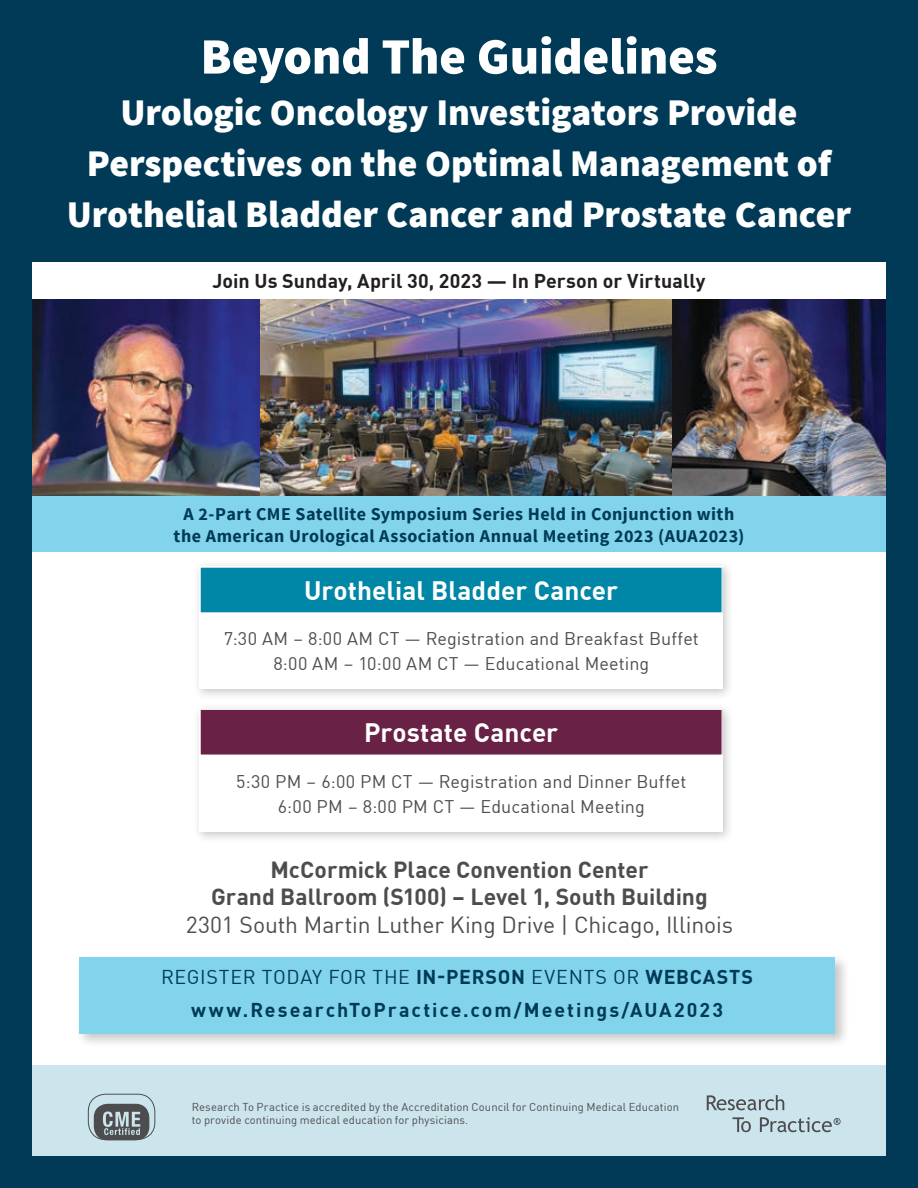
<style>
.page{position:relative;width:918px;height:1188px;background:#003a56}
.page>*{position:absolute;margin:0;border:0;box-sizing:border-box;transform-origin:0 0}
.t1{font:900 51px "Source Sans Pro";letter-spacing:-.005em;color:#fff}
.t2{font:900 37.5px/51px "Source Sans Pro";letter-spacing:-.005em;color:#fff;text-align:center}
.t3{font:700 26.1px "DINOT";color:#fff}
.t4{font:700 22.95px/27.8px "DINOT";color:#4d4d4f;text-align:center}
.t5{font:22.95px "DINOT";letter-spacing:-.005em;color:#4d4d4f}
.t6{font:700 19.65px "DINOT";letter-spacing:.005em;color:#231f20}
.t7{font:19.65px "DINOT";letter-spacing:.03em;color:#003a56}
.t8{font:700 19.65px "DINOT";letter-spacing:.1em;color:#003a56}
.t9{font:18px/24.8px "DINOT";letter-spacing:.005em;color:#4d4d4f;text-align:center}
.t10{font:700 18px/22.5px "Source Sans Pro";letter-spacing:.025em;color:#003a56;text-align:center}
.t11{font:11.25px/13.5px "DINOT";letter-spacing:.01em;color:#4d4d4f}
.s1{font-weight:700}
</style>
<div class="page">
<div style="left:32px;top:516px;width:854px;height:578px;background:#fff"></div>
<div style="left:32px;top:1065px;width:854px;height:91px;background:#cce4ec"></div>
<div style="left:88px;top:1094px;width:67px;height:46px;border:1px solid #4d4d4f;border-radius:17px"></div>
<div style="left:94px;top:1104px;width:55px;height:36px;background:#4d4d4f;border-radius:13px"></div>
<div style="left:94px;top:1104px;width:55px;height:36px;border:1px solid #4d4d4f;border-radius:13px"></div>
<svg style="left:103px;top:1112px;width:37px;height:23px"></svg>
<svg style="left:707px;top:1095px;width:77px;height:15px"></svg>
<svg style="left:733px;top:1117px;width:18px;height:15px"></svg>
<svg style="left:760px;top:1117px;width:81px;height:15px"></svg>
<img style="left:672px;top:299px;width:214px;height:198px">
<img style="left:259px;top:299px;width:413px;height:198px">
<img style="left:32px;top:299px;width:227px;height:198px">
<div style="left:193px;top:560px;width:542px;height:141px;background:#231f20;opacity:.25"></div>
<div style="left:200px;top:566px;width:523px;height:123px;background:#fff"></div>
<div style="left:200px;top:567px;width:522px;height:46px;background:#0086a7"></div>
<div style="left:200px;top:566px;width:523px;height:48px;border:1px solid #fff"></div>
<div style="left:193px;top:703px;width:542px;height:141px;background:#231f20;opacity:.25"></div>
<div style="left:200px;top:709px;width:523px;height:123px;background:#fff"></div>
<div style="left:200px;top:709px;width:522px;height:46px;background:#692246"></div>
<div style="left:200px;top:709px;width:523px;height:47px;border:1px solid #fff"></div>
<div style="left:76px;top:954px;width:774px;height:95px;background:#231f20;opacity:.25"></div>
<div style="left:79px;top:957px;width:756px;height:76px;background:#82d3ec"></div>
<div style="left:32px;top:262px;width:854px;height:37px;background:#fff"></div>
<div style="left:32px;top:497px;width:854px;height:55px;background:#82d3ec"></div>
<h1 class="t1" style="left:200px;top:23px;width:519px">Beyond The Guidelines</h1>
<h2 class="t2" style="left:67px;top:88px;width:786px">Urologic Oncology Investigators Provide<br>Perspectives on the Optimal Management of<br>Urothelial Bladder Cancer and Prostate Cancer</h2>
<p class="t6" style="left:212px;top:265px;width:495px">Join Us Sunday, April 30, 2023 — In Person or Virtually</p>
<p class="t10" style="left:174px;top:503px;width:572px">A 2-Part CME Satellite Symposium Series Held in Conjunction with the American Urological Association Annual Meeting 2023 (AUA2023)</p>
<h3 class="t3" style="left:304px;top:570px;width:316px">Urothelial Bladder Cancer</h3>
<p class="t9" style="left:224px;top:624px;width:477px">7:30 AM – 8:00 AM CT — Registration and Breakfast Buffet<br>8:00 AM – 10:00 AM CT — Educational Meeting</p>
<h3 class="t3" style="left:364px;top:712px;width:196px">Prostate Cancer</h3>
<p class="t9" style="left:236px;top:768px;width:452px">5:30 PM – 6:00 PM CT — Registration and Dinner Buffet<br>6:00 PM – 8:00 PM CT — Educational Meeting</p>
<p class="t4" style="left:211px;top:853px;width:498px">McCormick Place Convention Center<br>Grand Ballroom (S100) – Level 1, South Building</p>
<p class="t5" style="left:186px;top:907px;width:549px">2301 South Martin Luther King Drive | Chicago, Illinois</p>
<p class="t7" style="left:161px;top:962px;width:593px">REGISTER TODAY FOR THE <span class="s1">IN-PERSON</span> EVENTS OR <span class="s1">WEBCASTS</span></p>
<p class="t8" style="left:191px;top:994px;width:534px">www.ResearchToPractice.com/Meetings/AUA2023</p>
<p class="t11" style="left:192px;top:1099px;width:489px">Research To Practice is accredited by the Accreditation Council for Continuing Medical Education to provide continuing medical education for physicians.</p>
</div>
